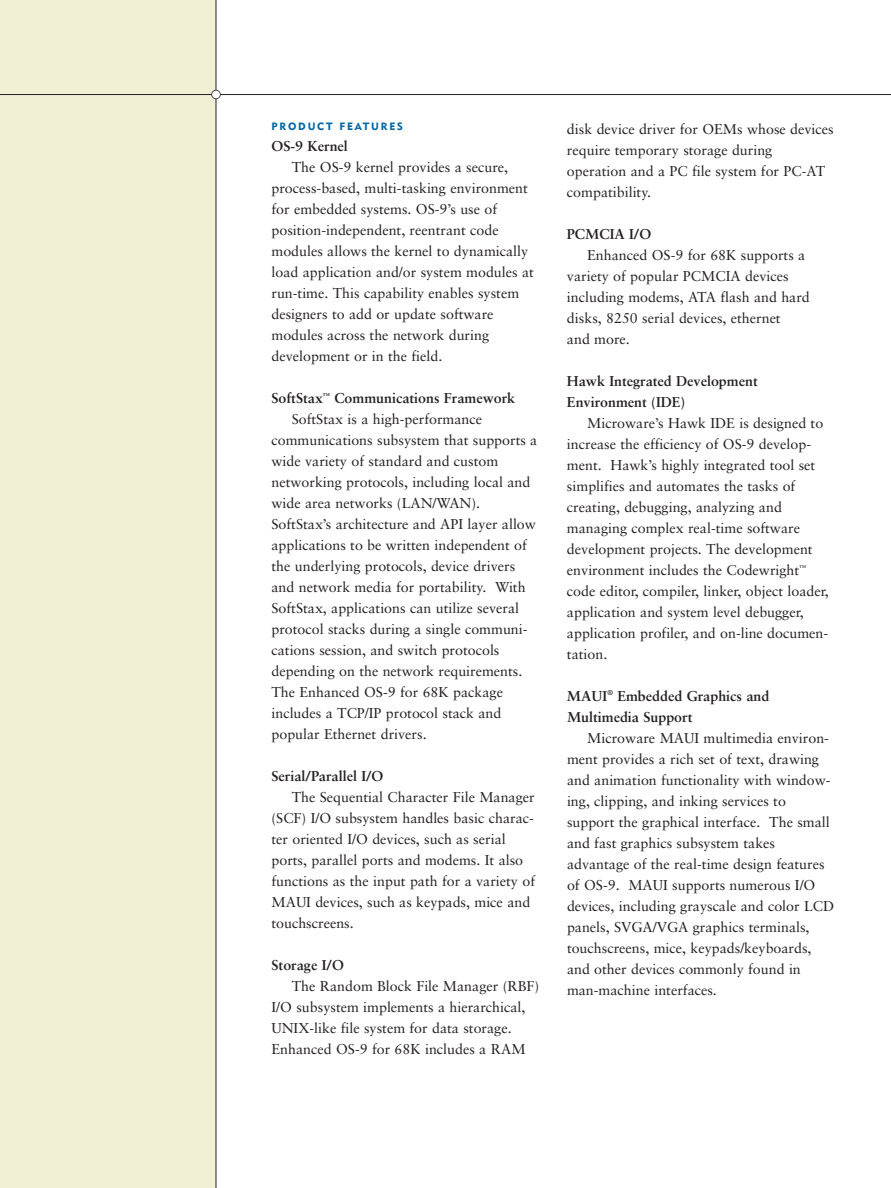
<style>
.page{position:relative;width:891px;height:1188px;background:#fff}
.page>*{position:absolute;margin:0;border:0;box-sizing:border-box;transform-origin:0 0}
.t1{font:14.25px/21px "Sabon";color:#231f20}
.t2{font:700 14.25px/21px "Sabon";color:#231f20}
.t3{font:10.5px "Geometric 415 BT Black A";letter-spacing:.175em;color:#0067a5}
</style>
<div class="page">
<div style="left:0;top:0;width:216px;height:1188px;background:#f1efd4"></div>
<hr style="left:0;top:94px;width:891px;height:1px;background:#231f20">
<hr style="left:216px;top:0;width:1px;height:1188px;background:#231f20">
<div style="left:212px;top:90px;width:8px;height:9px;background:#fff;border-radius:50%"></div>
<div style="left:211px;top:90px;width:10px;height:9px;border:2px solid #231f20;border-radius:50%"></div>
<p class="t3" style="left:271px;top:123px;width:133px">PRODUCT FEATURES</p>
<p class="t2" style="left:271px;top:137px;width:78px">OS-9 Kernel</p>
<p class="t1" style="left:271px;top:158px;width:264px;text-indent:20px">The OS-9 kernel provides a secure, process-based, multi-tasking environment for embedded systems. OS-9’s use of position-independent, reentrant code modules allows the kernel to dynamically load application and/or system modules at run-time. This capability enables system designers to add or update software modules across the network during development or in the field.</p>
<p class="t2" style="left:271px;top:389px;width:245px">SoftStax<sup>™</sup> Communications Framework</p>
<p class="t1" style="left:292px;top:410px;width:192px">SoftStax is a high-performance</p>
<p class="t1" style="left:271px;top:431px;width:267px">communications subsystem that supports a</p>
<p class="t1" style="left:271px;top:452px;width:228px">wide variety of standard and custom</p>
<p class="t1" style="left:271px;top:473px;width:260px">networking protocols, including local and</p>
<p class="t1" style="left:271px;top:494px;width:210px">wide area networks (LAN/WAN).</p>
<p class="t1" style="left:271px;top:515px;width:266px">SoftStax’s architecture and API layer allow</p>
<p class="t1" style="left:271px;top:536px;width:257px">applications to be written independent of</p>
<p class="t1" style="left:271px;top:557px;width:245px">the underlying protocols, device drivers</p>
<p class="t1" style="left:271px;top:578px;width:256px">and network media for portability. With</p>
<p class="t1" style="left:271px;top:599px;width:249px">SoftStax, applications can utilize several</p>
<p class="t1" style="left:271px;top:620px;width:258px">protocol stacks during a single communi-</p>
<p class="t1" style="left:271px;top:641px;width:230px">cations session, and switch protocols</p>
<p class="t1" style="left:271px;top:662px;width:252px">depending on the network requirements.</p>
<p class="t1" style="left:271px;top:683px;width:233px">The Enhanced OS-9 for 68K package</p>
<p class="t1" style="left:271px;top:704px;width:231px">includes a TCP/IP protocol stack and</p>
<p class="t1" style="left:271px;top:725px;width:157px">popular Ethernet drivers.</p>
<p class="t2" style="left:271px;top:767px;width:114px">Serial/Parallel I/O</p>
<p class="t1" style="left:271px;top:788px;width:265px;text-indent:20px">The Sequential Character File Manager (SCF) I/O subsystem handles basic charac&shy;ter oriented I/O devices, such as serial ports, parallel ports and modems. It also functions as the input path for a variety of MAUI devices, such as keypads, mice and touchscreens.</p>
<p class="t2" style="left:271px;top:956px;width:74px">Storage I/O</p>
<p class="t1" style="left:271px;top:977px;width:269px;text-indent:20px">The Random Block File Manager (RBF)<br>I/O subsystem implements a hierarchical, UNIX-like file system for data storage.<br>Enhanced OS-9 for 68K includes a RAM</p>
<p class="t1" style="left:567px;top:120px;width:268px">disk device driver for OEMs whose devices require temporary storage during operation and a PC file system for PC-AT compatibility.</p>
<p class="t2" style="left:567px;top:225px;width:86px">PCMCIA I/O</p>
<p class="t1" style="left:567px;top:246px;width:244px;text-indent:20px">Enhanced OS-9 for 68K supports a variety of popular PCMCIA devices including modems, ATA flash and hard disks, 8250 serial devices, ethernet<br>and more.</p>
<p class="t2" style="left:567px;top:372px;width:192px">Hawk Integrated Development<br>Environment (IDE)</p>
<p class="t1" style="left:567px;top:414px;width:263px;text-indent:20px">Microware’s Hawk IDE is designed to increase the efficiency of OS-9 develop&shy;ment. Hawk’s highly integrated tool set simplifies and automates the tasks of creating, debugging, analyzing and managing complex real-time software development projects. The development environment includes the Codewright<sup>™ </sup>code editor, compiler, linker, object loader, application and system level debugger, application profiler, and on-line documen&shy;tation.</p>
<p class="t2" style="left:567px;top:687px;width:204px">MAUI<sup>®</sup> Embedded Graphics and<br>Multimedia Support</p>
<p class="t1" style="left:567px;top:729px;width:269px;text-indent:20px">Microware MAUI multimedia environ&shy;ment provides a rich set of text, drawing and animation functionality with window&shy;ing, clipping, and inking services to support the graphical interface. The small and fast graphics subsystem takes advantage of the real-time design features of OS-9. MAUI supports numerous I/O devices, including grayscale and color LCD panels, SVGA/VGA graphics terminals, touchscreens, mice, keypads/keyboards, and other devices commonly found in man-machine interfaces.</p>
</div>
